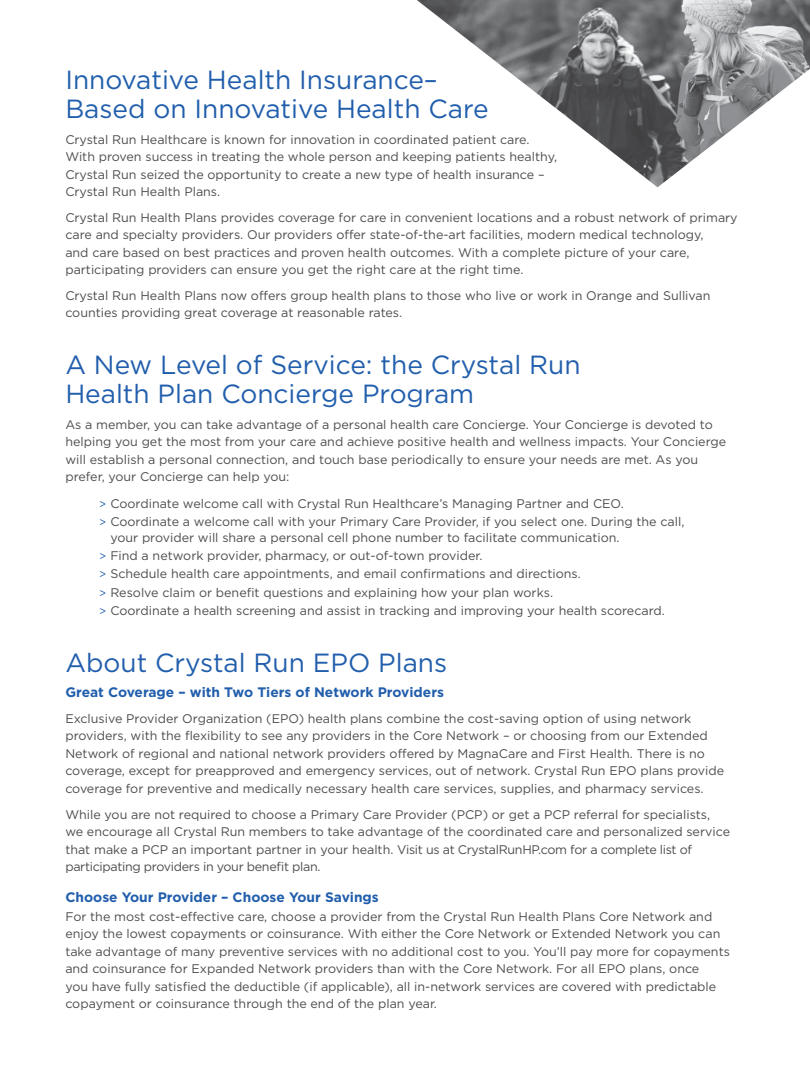
<style>
.page{position:relative;width:810px;height:1080px;background:#fff}
.page>*{position:absolute;margin:0;border:0;box-sizing:border-box;transform-origin:0 0}
.t1{font:26.25px/28.8px "Gotham";color:#215eac}
.t2{font:700 13.75px "Gotham";color:#215eac}
.t3{font:12.5px/17.5px "Gotham";color:#4d4d4f}
.s1{font-size:11.25px;color:#215eac}
</style>
<div class="page">
<img style="left:417px;top:0;width:392px;height:187px">
<h1 class="t1" style="left:65px;top:65px;width:424px">Innovative Health Insurance–<br>Based on Innovative Health Care</h1>
<p class="t3" style="left:65px;top:130px;width:493px">Crystal Run Healthcare is known for innovation in coordinated patient care.<br>With proven success in treating the whole person and keeping patients healthy, Crystal Run seized the opportunity to create a new type of health insurance – Crystal Run Health Plans.</p>
<p class="t3" style="left:65px;top:209px;width:673px">Crystal Run Health Plans provides coverage for care in convenient locations and a robust network of primary care and specialty providers. Our providers offer state-of-the-art facilities, modern medical technology,<br>and care based on best practices and proven health outcomes. With a complete picture of your care, participating providers can ensure you get the right care at the right time.</p>
<p class="t3" style="left:65px;top:287px;width:646px">Crystal Run Health Plans now offers group health plans to those who live or work in Orange and Sullivan counties providing great coverage at reasonable rates.</p>
<h1 class="t1" style="left:65px;top:350px;width:516px">A New Level of Service: the Crystal Run<br>Health Plan Concierge Program</h1>
<p class="t3" style="left:65px;top:415px;width:662px">As a member, you can take advantage of a personal health care Concierge. Your Concierge is devoted to helping you get the most from your care and achieve positive health and wellness impacts. Your Concierge will establish a personal connection, and touch base periodically to ensure your needs are met. As you prefer, your Concierge can help you:</p>
<p class="t3" style="left:99px;top:494px;width:586px;line-height:18.4px"><span class="s1">&gt;</span> Coordinate welcome call with Crystal Run Healthcare’s Managing Partner and CEO.<br><span class="s1">&gt;</span> Coordinate a welcome call with your Primary Care Provider, if you select one. During the call,</p>
<p class="t3" style="left:99px;top:528px;width:567px;line-height:18.4px;text-indent:11px">your provider will share a personal cell phone number to facilitate communication.<br><span class="s1">&gt;</span> Find a network provider, pharmacy, or out-of-town provider.<br><span class="s1">&gt;</span> Schedule health care appointments, and email confirmations and directions.<br><span class="s1">&gt;</span> Resolve claim or benefit questions and explaining how your plan works.<br><span class="s1">&gt;</span> Coordinate a health screening and assist in tracking and improving your health scorecard.</p>
<h1 class="t1" style="left:65px;top:648px;width:383px">About Crystal Run EPO Plans</h1>
<p class="t2" style="left:65px;top:685px;width:380px">Great Coverage – with Two Tiers of Network Providers</p>
<p class="t3" style="left:65px;top:710px;width:660px">Exclusive Provider Organization (EPO) health plans combine the cost-saving option of using network providers, with the flexibility to see any providers in the Core Network – or choosing from our Extended Network of regional and national network providers offered by MagnaCare and First Health. There is no coverage, except for preapproved and emergency services, out of network. Crystal Run EPO plans provide coverage for preventive and medically necessary health care services, supplies, and pharmacy services.</p>
<p class="t3" style="left:65px;top:805px;width:666px">While you are not required to choose a Primary Care Provider (PCP) or get a PCP referral for specialists, we encourage all Crystal Run members to take advantage of the coordinated care and personalized service that make a PCP an important partner in your health. Visit us at CrystalRunHP.com for a complete list of participating providers in your benefit plan.</p>
<p class="t2" style="left:65px;top:889px;width:315px">Choose Your Provider – Choose Your Savings</p>
<p class="t3" style="left:65px;top:907px;width:666px">For the most cost-effective care, choose a provider from the Crystal Run Health Plans Core Network and enjoy the lowest copayments or coinsurance. With either the Core Network or Extended Network you can take advantage of many preventive services with no additional cost to you. You’ll pay more for copayments and coinsurance for Expanded Network providers than with the Core Network. For all EPO plans, once<br>you have fully satisfied the deductible (if applicable), all in-network services are covered with predictable copayment or coinsurance through the end of the plan year.</p>
</div>
